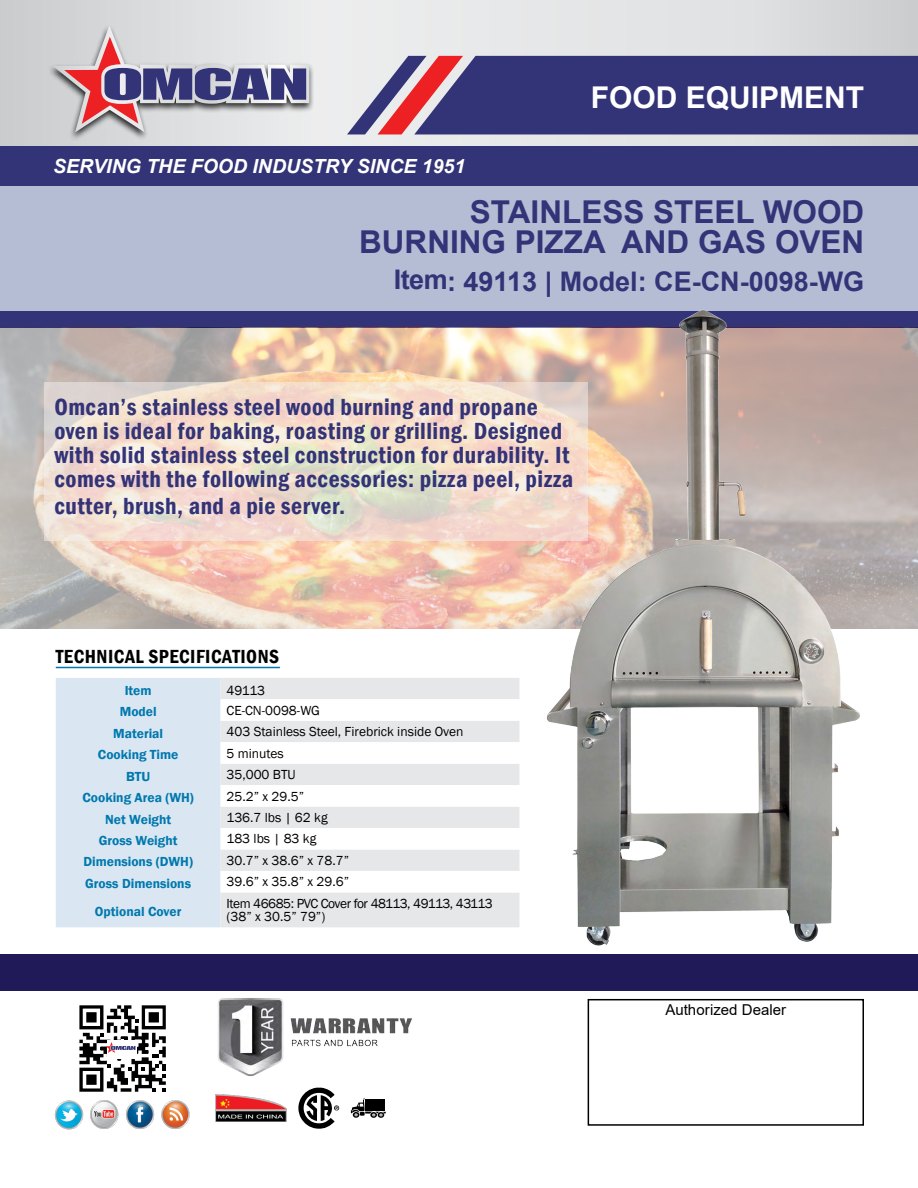
<style>
.page{position:relative;width:918px;height:1188px;background:#fff}
.page>*{position:absolute;margin:0;border:0;box-sizing:border-box;transform-origin:0 0}
.t1{font:700 31.5px/30px "Arial";color:#337;text-align:right}
.t2{font:700 30px "Arial";color:#fff}
.t3{font:700 27px "Arial";color:#337}
.t4{font:600 condensed 24px/24px "Franklin Gothic";letter-spacing:.02em;color:#337}
.t5{font:italic 700 19.5px "Arial";color:#fff}
.t6{font:600 condensed 19.5px "Franklin Gothic";letter-spacing:.025em;color:#000}
.t7{font:15px "Arial";letter-spacing:.005em;color:#000}
.t8{font:13.5px "Franklin Gothic";color:#000}
.t9{font:600 13.5px "Franklin Gothic";color:#0078ae}
.t10{font:13.5px/13.5px "Franklin Gothic";letter-spacing:-.03em;color:#000}
</style>
<div class="page">
<div style="left:0;top:186px;width:918px;height:125px;background:#b5bdd5"></div>
<div style="left:0;top:311px;width:918px;height:16px;background:#337"></div>
<div style="left:0;top:954px;width:918px;height:37px;background:#201a58"></div>
<svg style="left:0;top:0;width:918px;height:147px"></svg>
<div style="left:0;top:147px;width:918px;height:39px;background:#337"></div>
<svg style="left:347px;top:56px;width:571px;height:78px"></svg>
<div style="left:47px;top:24px;width:267px;height:117px;background:#000;opacity:.8"></div>
<svg style="left:53px;top:25px;width:256px;height:107px"></svg>
<div style="left:588px;top:999px;width:276px;height:127px;border:2px solid #000"></div>
<img style="left:0;top:327px;width:463px;height:302px">
<img style="left:54px;top:1100px;width:136px;height:30px">
<svg style="left:79px;top:1005px;width:87px;height:87px"></svg>
<div style="left:56px;top:678px;width:165px;height:249px;background:#dae7f2"></div>
<div style="left:221px;top:678px;width:242px;height:249px;background:#e6e7e8"></div>
<svg style="left:221px;top:699px;width:242px;height:193px"></svg>
<hr style="left:56px;top:667px;width:224px;height:1px;background:#0078ae">
<svg style="left:44px;top:382px;width:419px;height:159px"></svg>
<img style="left:463px;top:289px;width:455px;height:657px">
<img style="left:215px;top:1095px;width:72px;height:27px">
<svg style="left:351px;top:1098px;width:35px;height:20px"></svg>
<img style="left:218px;top:998px;width:194px;height:78px">
<svg style="left:298px;top:1088px;width:41px;height:41px"></svg>
<p class="t5" style="left:53px;top:153px;width:414px">SERVING THE FOOD INDUSTRY SINCE 1951</p>
<p class="t2" style="left:591px;top:77px;width:275px">FOOD EQUIPMENT</p>
<h1 class="t1" style="left:359px;top:198px;width:507px">STAINLESS STEEL WOOD<br>BURNING PIZZA AND GAS OVEN</h1>
<p class="t3" style="left:394px;top:262px;width:472px">Item: 49113 | Model: CE-CN-0098-WG</p>
<p class="t4" style="left:54px;top:395px;width:520px">Omcan’s stainless steel wood burning and propane oven is ideal for baking, roasting or grilling. Designed with solid stainless steel construction for durability. It comes with the following accessories: pizza peel, pizza</p>
<p class="t4" style="left:54px;top:494px;width:292px">cutter, brush, and a pie server.</p>
<p class="t6" style="left:56px;top:644px;width:225px">TECHNICAL SPECIFICATIONS</p>
<p class="t9" style="left:125px;top:682px;width:28px">Item</p>
<p class="t8" style="left:227px;top:682px;width:40px">49113</p>
<p class="t9" style="left:120px;top:703px;width:38px">Model</p>
<p class="t8" style="left:227px;top:702px;width:95px">CE-CN-0098-WG</p>
<p class="t9" style="left:113px;top:725px;width:51px">Material</p>
<p class="t8" style="left:227px;top:723px;width:238px">403 Stainless Steel, Firebrick inside Oven</p>
<p class="t9" style="left:98px;top:746px;width:82px">Cooking Time</p>
<p class="t8" style="left:227px;top:745px;width:59px">5 minutes</p>
<p class="t9" style="left:126px;top:768px;width:26px">BTU</p>
<p class="t8" style="left:227px;top:766px;width:71px">35,000 BTU</p>
<p class="t9" style="left:83px;top:789px;width:113px">Cooking Area (WH)</p>
<p class="t8" style="left:227px;top:788px;width:79px">25.2” x 29.5”</p>
<p class="t9" style="left:105px;top:811px;width:67px">Net Weight</p>
<p class="t8" style="left:227px;top:809px;width:103px">136.7 lbs | 62 kg</p>
<p class="t9" style="left:99px;top:832px;width:80px">Gross Weight</p>
<p class="t8" style="left:227px;top:831px;width:91px">183 lbs | 83 kg</p>
<p class="t9" style="left:83px;top:854px;width:111px">Dimensions (DWH)</p>
<p class="t8" style="left:227px;top:852px;width:124px">30.7” x 38.6” x 78.7”</p>
<p class="t9" style="left:85px;top:875px;width:107px">Gross Dimensions</p>
<p class="t8" style="left:227px;top:874px;width:124px">39.6” x 35.8” x 29.6”</p>
<p class="t9" style="left:95px;top:903px;width:88px">Optional Cover</p>
<p class="t10" style="left:227px;top:897px;width:268px">Item 46685: PVC Cover for 48113, 49113, 43113 (38” x 30.5” 79”)</p>
<p class="t7" style="left:665px;top:999px;width:122px">Authorized Dealer</p>
</div>
